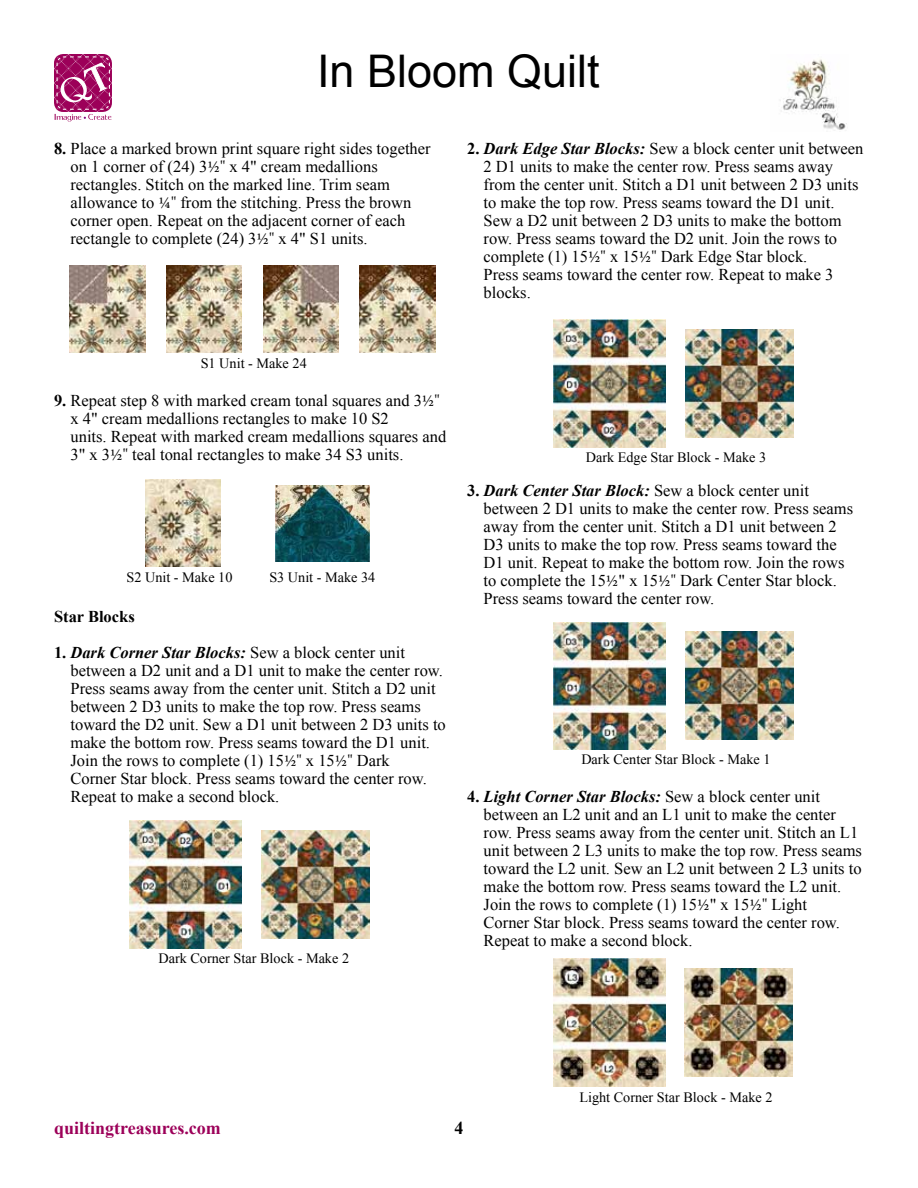
<style>
.page{position:relative;width:918px;height:1188px;background:#fff}
.page>*{position:absolute;margin:0;border:0;box-sizing:border-box;transform-origin:0 0}
.t1{font:45px "Arial";color:#000}
.t2{font:700 18px "Times New Roman";color:#9c0059}
.t3{font:700 18px "Times New Roman";color:#000}
.t4{font:16.5px/18px "Times New Roman";color:#000}
.t5{font:700 16.5px "Times New Roman";color:#000}
.t6{font:14.25px "Times New Roman";color:#000}
.s1{font-weight:700}
.s2{font-family:"Minion Pro"}
.s3{font-weight:700;font-style:italic}
</style>
<div class="page">
<svg style="left:54px;top:54px;width:58px;height:68px"></svg>
<img style="left:780px;top:59px;width:67px;height:72px">
<img style="left:70px;top:266px;width:75px;height:87px">
<img style="left:166px;top:266px;width:76px;height:87px">
<img style="left:263px;top:266px;width:76px;height:87px">
<img style="left:360px;top:266px;width:75px;height:87px">
<img style="left:145px;top:480px;width:76px;height:87px">
<img style="left:275px;top:486px;width:94px;height:75px">
<img style="left:129px;top:821px;width:113px;height:127px">
<img style="left:261px;top:831px;width:108px;height:108px">
<img style="left:553px;top:320px;width:113px;height:127px">
<img style="left:686px;top:329px;width:108px;height:108px">
<img style="left:553px;top:622px;width:113px;height:128px">
<img style="left:686px;top:632px;width:108px;height:108px">
<img style="left:553px;top:959px;width:113px;height:127px">
<img style="left:684px;top:969px;width:108px;height:108px">
<h1 class="t1" style="left:317px;top:41px;width:284px">In Bloom Quilt</h1>
<p class="t4" style="left:70px;top:139px;width:362px;text-indent:-16px"><span class="s1">8.</span> Place a marked brown print square right sides together on 1 corner of (24) 3<span class="s2">1/2"</span> x 4" cream medallions rectangles. Stitch on the marked line. Trim seam allowance to <span class="s2">1/4"</span> from the stitching. Press the brown corner open. Repeat on the adjacent corner of each rectangle to complete (24) 3<span class="s2">1/2"</span> x 4" S1 units.</p>
<p class="t4" style="left:484px;top:139px;width:381px;text-indent:-16px"><span class="s1">2.</span> <span class="s3">Dark Edge Star Blocks:</span> Sew a block center unit between 2 D1 units to make the center row. Press seams away from the center unit. Stitch a D1 unit between 2 D3 units to make the top row. Press seams toward the D1 unit.<br>Sew a D2 unit between 2 D3 units to make the bottom row. Press seams toward the D2 unit. Join the rows to complete (1) 15<span class="s2">1/2"</span> x 15<span class="s2">1/2"</span> Dark Edge Star block.<br>Press seams toward the center row. Repeat to make 3 blocks.</p>
<p class="t6" style="left:201px;top:353px;width:108px">S1 Unit - Make 24</p>
<p class="t4" style="left:70px;top:391px;width:377px;text-indent:-16px"><span class="s1">9.</span> Repeat step 8 with marked cream tonal squares and 3<span class="s2">1/2" </span>x 4" cream medallions rectangles to make 10 S2<br>units. Repeat with marked cream medallions squares and 3" x 3<span class="s2">1/2"</span> teal tonal rectangles to make 34 S3 units.</p>
<p class="t6" style="left:126px;top:568px;width:108px">S2 Unit - Make 10</p>
<p class="t6" style="left:269px;top:568px;width:108px">S3 Unit - Make 34</p>
<p class="t5" style="left:54px;top:605px;width:82px">Star Blocks</p>
<p class="t4" style="left:70px;top:643px;width:377px;text-indent:-16px"><span class="s1">1.</span> <span class="s3">Dark Corner Star Blocks:</span> Sew a block center unit between a D2 unit and a D1 unit to make the center row.<br>Press seams away from the center unit. Stitch a D2 unit between 2 D3 units to make the top row. Press seams toward the D2 unit. Sew a D1 unit between 2 D3 units to make the bottom row. Press seams toward the D1 unit.<br>Join the rows to complete (1) 15<span class="s2">1/2"</span> x 15<span class="s2">1/2"</span> Dark<br>Corner Star block. Press seams toward the center row.<br>Repeat to make a second block.</p>
<p class="t6" style="left:158px;top:948px;width:192px">Dark Corner Star Block - Make 2</p>
<p class="t6" style="left:586px;top:447px;width:182px">Dark Edge Star Block - Make 3</p>
<p class="t4" style="left:484px;top:481px;width:371px;text-indent:-16px"><span class="s1">3.</span> <span class="s3">Dark Center Star Block:</span> Sew a block center unit between 2 D1 units to make the center row. Press seams away from the center unit. Stitch a D1 unit between 2<br>D3 units to make the top row. Press seams toward the D1 unit. Repeat to make the bottom row. Join the rows to complete the 15<span class="s2">1/2</span>" x 15<span class="s2">1/2"</span> Dark Center Star block.<br>Press seams toward the center row.</p>
<p class="t6" style="left:581px;top:750px;width:191px">Dark Center Star Block - Make 1</p>
<p class="t4" style="left:484px;top:787px;width:380px;text-indent:-16px"><span class="s1">4.</span> <span class="s3">Light Corner Star Blocks:</span> Sew a block center unit between an L2 unit and an L1 unit to make the center row. Press seams away from the center unit. Stitch an L1 unit between 2 L3 units to make the top row. Press seams toward the L2 unit. Sew an L2 unit between 2 L3 units to make the bottom row. Press seams toward the L2 unit.<br>Join the rows to complete (1) 15<span class="s2">1/2</span>" x 15<span class="s2">1/2"</span> Light<br>Corner Star block. Press seams toward the center row.<br>Repeat to make a second block.</p>
<p class="t6" style="left:579px;top:1087px;width:195px">Light Corner Star Block - Make 2</p>
<p class="t2" style="left:54px;top:1116px;width:168px">quiltingtreasures.com</p>
<p class="t3" style="left:454px;top:1116px;width:10px">4</p>
</div>
